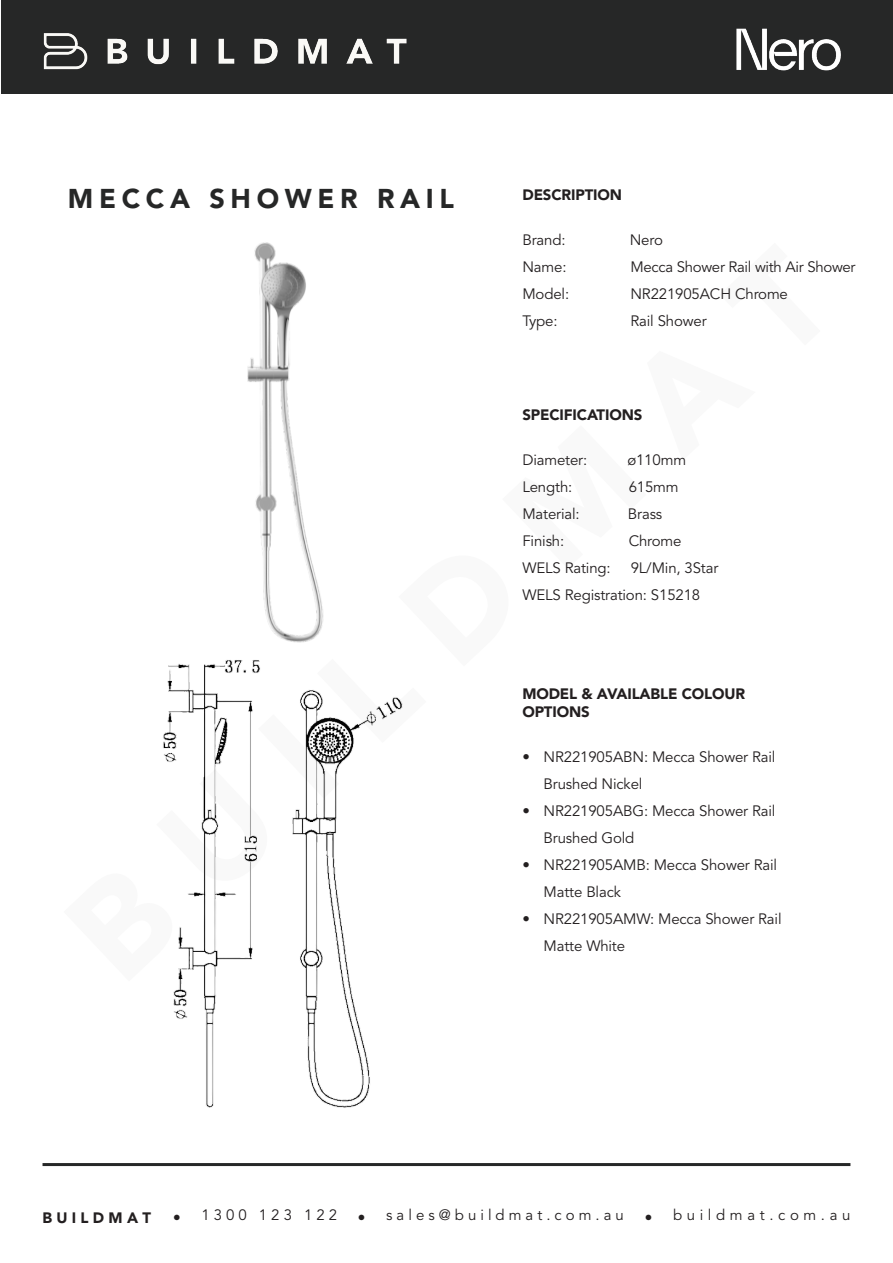
<style>
.page{position:relative;width:893px;height:1263px;background:#fff}
.page>*{position:absolute;margin:0;border:0;box-sizing:border-box;transform-origin:0 0}
.t1{font:900 27px "Avenir LT Std";letter-spacing:.21em;color:#262727}
.buildmat_com_au{font:15px/27px "Avenir LT Std";letter-spacing:-.01em;color:#231f20}
.buildmat_com_au-2{font:900 15px/18px "Avenir LT Std";letter-spacing:-.01em;color:#231f20}
.s1{font-size:30px}
.s2{font-weight:900;font-size:30px}
</style>
<div class="page">
<hr style="left:43px;top:1163px;width:807px;height:3px;background:#262727">
<div style="left:1px;top:0;width:892px;height:93px;background:#262727"></div>
<img style="left:43px;top:33px;width:364px;height:37px">
<img style="left:736px;top:28px;width:105px;height:43px">
<img style="left:163px;top:660px;width:240px;height:448px">
<img style="left:247px;top:242px;width:77px;height:401px">
<p class="t1" style="left:68px;top:182px;width:388px">MECCA SHOWER RAIL</p>
<p class="buildmat_com_au-2" style="left:522px;top:186px;width:101px">DESCRIPTION</p>
<p class="buildmat_com_au" style="left:522px;top:227px;width:45px">Brand:</p>
<p class="buildmat_com_au" style="left:630px;top:227px;width:35px">Nero</p>
<p class="buildmat_com_au" style="left:522px;top:254px;width:46px">Name:</p>
<p class="buildmat_com_au" style="left:630px;top:254px;width:227px">Mecca Shower Rail with Air Shower</p>
<p class="buildmat_com_au" style="left:522px;top:281px;width:48px">Model:</p>
<p class="buildmat_com_au" style="left:630px;top:281px;width:159px">NR221905ACH Chrome</p>
<p class="buildmat_com_au" style="left:522px;top:308px;width:37px">Type:</p>
<p class="buildmat_com_au" style="left:630px;top:308px;width:78px">Rail Shower</p>
<p class="buildmat_com_au-2" style="left:522px;top:405px;width:121px">SPECIFICATIONS</p>
<p class="buildmat_com_au" style="left:522px;top:447px;width:66px">Diameter:</p>
<p class="buildmat_com_au" style="left:627px;top:447px;width:60px">ø110mm</p>
<p class="buildmat_com_au" style="left:522px;top:474px;width:51px">Length:</p>
<p class="buildmat_com_au" style="left:629px;top:474px;width:51px">615mm</p>
<p class="buildmat_com_au" style="left:522px;top:501px;width:59px">Material:</p>
<p class="buildmat_com_au" style="left:628px;top:501px;width:36px">Brass</p>
<p class="buildmat_com_au" style="left:522px;top:528px;width:43px">Finish:</p>
<p class="buildmat_com_au" style="left:629px;top:528px;width:54px">Chrome</p>
<p class="buildmat_com_au" style="left:522px;top:555px;width:90px">WELS Rating:</p>
<p class="buildmat_com_au" style="left:631px;top:555px;width:89px">9L/Min, 3Star</p>
<p class="buildmat_com_au" style="left:522px;top:582px;width:179px">WELS Registration: S15218</p>
<p class="buildmat_com_au-2" style="left:522px;top:684px;width:224px">MODEL &amp; AVAILABLE COLOUR<br>OPTIONS</p>
<p class="buildmat_com_au" style="left:544px;top:743px;width:233px;text-indent:-21px">• NR221905ABN: Mecca Shower Rail<br>Brushed Nickel</p>
<p class="buildmat_com_au" style="left:544px;top:797px;width:233px;text-indent:-21px">• NR221905ABG: Mecca Shower Rail<br>Brushed Gold</p>
<p class="buildmat_com_au" style="left:544px;top:851px;width:235px;text-indent:-21px">• NR221905AMB: Mecca Shower Rail<br>Matte Black</p>
<p class="buildmat_com_au" style="left:544px;top:905px;width:240px;text-indent:-21px">• NR221905AMW: Mecca Shower Rail<br>Matte White</p>
<p class="buildmat_com_au-2" style="left:43px;top:1208px;width:140px">B U I L D M A T <span class="s1">.</span></p>
<p class="buildmat_com_au" style="left:201px;top:1202px;width:166px">1 3 0 0 1 2 3 1 2 2 <span class="s2">.</span></p>
<p class="buildmat_com_au" style="left:386px;top:1202px;width:268px">s a l e s @ b u i l d m a t . c o m . a u <span class="s2">.</span></p>
<p class="buildmat_com_au" style="left:673px;top:1202px;width:179px">b u i l d m a t . c o m . a u</p>
</div>
